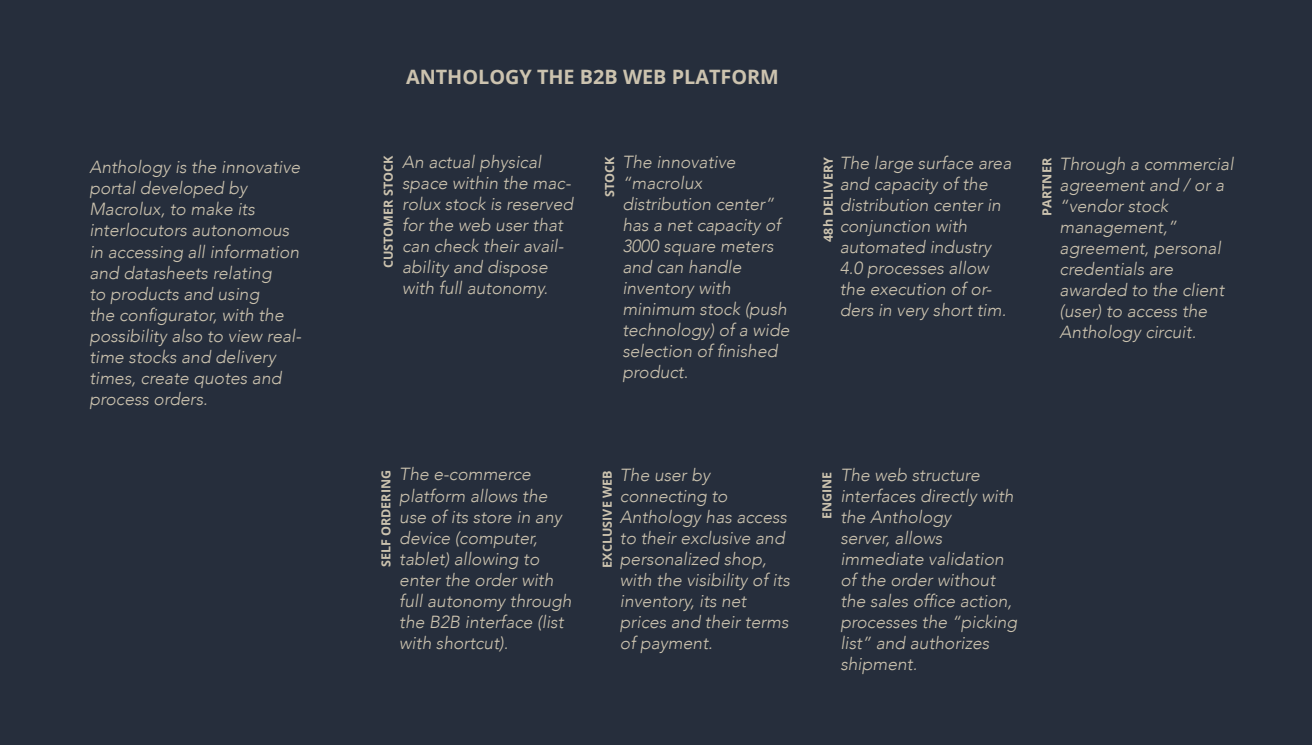
<style>
.page{position:relative;width:1312px;height:745px;background:#fff}
.page>*{position:absolute;margin:0;border:0;box-sizing:border-box;transform-origin:0 0}
.t1{font:700 19.75px "Open Sans";color:#ccc3af}
.t2{font:italic 300 17.5px/21px "Avenir";color:#ccc3af}
.t3{font:700 12.5px "Open Sans";color:#ccc3af}
.s1{font-style:normal}
</style>
<div class="page">
<div style="left:0;top:0;width:1311px;height:744px;background:#262e3c"></div>
<p class="t2" style="left:89px;top:157px;width:213px">Anthology is the innovative portal developed by<br>Macrolux, to make its interlocutors autonomous in accessing all information and datasheets relating<br>to products and using<br>the configurator, with the possibility also to view real&shy;time stocks and delivery times, create quotes and process orders.</p>
<p class="t1" style="left:406px;top:63px;width:374px">ANTHOLOGY THE B2B WEB PLATFORM</p>
<p class="t3" style="left:379px;top:268px;width:114px;rotate:-90deg">CUSTOMER STOCK</p>
<p class="t2" style="left:402px;top:151px;width:172px">An actual physical space within the mac&shy;rolux stock is reserved for the web user that can check their avail&shy;ability and dispose with full autonomy.</p>
<p class="t3" style="left:600px;top:197px;width:42px;rotate:-90deg">STOCK</p>
<p class="t2" style="left:622px;top:151px;width:115px">The innovative</p>
<p class="t2" style="left:622px;top:172px;width:81px">“macrolux</p>
<p class="t2" style="left:622px;top:193px;width:160px">distribution center” has a net capacity of<br>3000 square meters and can handle</p>
<p class="t2" style="left:622px;top:277px;width:110px">inventory with</p>
<p class="t2" style="left:622px;top:298px;width:169px">minimum stock (push technology) of a wide selection of finished product<span class="s1">.</span></p>
<p class="t3" style="left:819px;top:241px;width:86px;rotate:-90deg">48h DELIVERY</p>
<p class="t2" style="left:839px;top:152px;width:173px">The large surface area and capacity of the distribution center in conjunction with</p>
<p class="t2" style="left:839px;top:236px;width:168px">automated industry<br>4.0 processes allow the execution of or&shy;ders in very short tim.</p>
<p class="t3" style="left:1037px;top:215px;width:59px;rotate:-90deg">PARTNER</p>
<p class="t2" style="left:1059px;top:153px;width:175px">Through a commercial agreement and / or a “vendor stock</p>
<p class="t2" style="left:1059px;top:216px;width:119px">management,”</p>
<p class="t2" style="left:1059px;top:237px;width:163px">agreement, personal credentials are</p>
<p class="t2" style="left:1059px;top:279px;width:166px">awarded to the client (user) to access the<br>Anthology circuit.</p>
<p class="t3" style="left:377px;top:566px;width:99px;rotate:-90deg">SELF ORDERING</p>
<p class="t2" style="left:399px;top:463px;width:133px">The e-commerce</p>
<p class="t2" style="left:399px;top:484px;width:164px">platform allows the use of its store in any device (computer,</p>
<p class="t2" style="left:399px;top:547px;width:142px">tablet) allowing to</p>
<p class="t2" style="left:399px;top:568px;width:174px">enter the order with full autonomy through the B2B interface (list with shortcut).</p>
<p class="t3" style="left:598px;top:567px;width:98px;rotate:-90deg">EXCLUSIVE WEB</p>
<p class="t2" style="left:619px;top:464px;width:92px">The user by</p>
<p class="t2" style="left:619px;top:485px;width:109px">connecting to</p>
<p class="t2" style="left:619px;top:506px;width:171px">Anthology has access to their exclusive and personalized shop, with the visibility of its inventory, its net</p>
<p class="t2" style="left:619px;top:611px;width:170px">prices and their terms of payment.</p>
<p class="t3" style="left:818px;top:519px;width:49px;rotate:-90deg">ENGINE</p>
<p class="t2" style="left:840px;top:464px;width:175px">The web structure interfaces directly with the Anthology</p>
<p class="t2" style="left:840px;top:527px;width:103px">server, allows</p>
<p class="t2" style="left:840px;top:548px;width:178px">immediate validation of the order without the sales office action, processes the “picking list” and authorizes shipment.</p>
</div>
